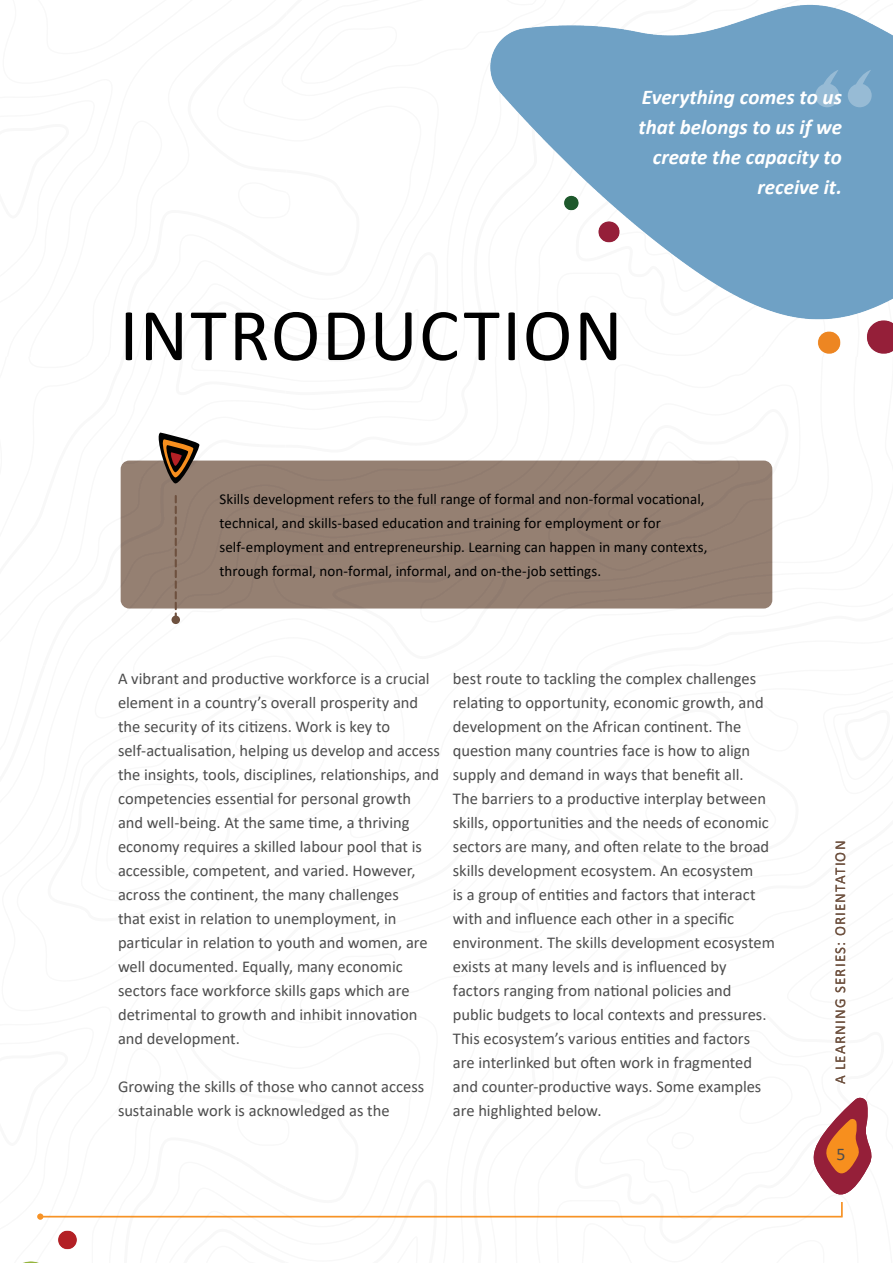
<style>
.page{position:relative;width:893px;height:1263px;background:#fff}
.page>*{position:absolute;margin:0;border:0;box-sizing:border-box;transform-origin:0 0}
.t1{font:75px "Calibri";letter-spacing:.02em;color:#000}
.t2{font:italic 700 21px/30px "Calibri";color:#fff;text-align:right}
.t3{font:17.85px "Calibri";color:#4d4d4d}
.t4{font:16.5px/24px "Calibri";color:#4d4d4d}
.t5{font:15px/24px "Calibri";color:#000}
.t6{font:15px "Calibri";letter-spacing:.075em;color:#6e513f}
</style>
<div class="page">
<img style="left:23px;top:4px;width:870px;height:1259px">
<div style="left:121px;top:461px;width:651px;height:147px;background:#958072;border-radius:9px"></div>
<svg style="left:153px;top:433px;width:47px;height:50px"></svg>
<svg style="left:175px;top:496px;width:2px;height:119px"></svg>
<div style="left:172px;top:615px;width:8px;height:9px;background:#6e513f;border-radius:50%"></div>
<svg style="left:37px;top:1096px;width:839px;height:123px"></svg>
<svg style="left:848px;top:70px;width:24px;height:37px"></svg>
<svg style="left:815px;top:70px;width:24px;height:37px"></svg>
<p class="t2" style="left:638px;top:81px;width:205px">Everything comes to us that belongs to us if we create the capacity to receive it.</p>
<h1 class="t1" style="left:119px;top:283px;width:505px">INTRODUCTION</h1>
<p class="t5" style="left:220px;top:487px;width:489px">Skills development refers to the full range of formal and non-formal vocational, technical, and skills-based education and training for employment or for self-employment and entrepreneurship. Learning can happen in many contexts, through formal, non-formal, informal, and on-the-job settings.</p>
<p class="t4" style="left:118px;top:666px;width:324px">A vibrant and productive workforce is a crucial element in a country’s overall prosperity and the security of its citizens. Work is key to self-actualisation, helping us develop and access the insights, tools, disciplines, relationships, and competencies essential for personal growth and well-being. At the same time, a thriving economy requires a skilled labour pool that is accessible, competent, and varied. However, across the continent, the many challenges<br>that exist in relation to unemployment, in particular in relation to youth and women, are well documented. Equally, many economic sectors face workforce skills gaps which are detrimental to growth and inhibit innovation and development.</p>
<p class="t4" style="left:118px;top:1074px;width:308px">Growing the skills of those who cannot access sustainable work is acknowledged as the</p>
<p class="t4" style="left:453px;top:666px;width:324px">best route to tackling the complex challenges relating to opportunity, economic growth, and development on the African continent. The question many countries face is how to align supply and demand in ways that benefit all.<br>The barriers to a productive interplay between skills, opportunities and the needs of economic sectors are many, and often relate to the broad skills development ecosystem. An ecosystem<br>is a group of entities and factors that interact with and influence each other in a specific environment. The skills development ecosystem exists at many levels and is influenced by factors ranging from national policies and public budgets to local contexts and pressures.<br>This ecosystem’s various entities and factors are interlinked but often work in fragmented and counter-productive ways. Some examples are highlighted below.</p>
<p class="t6" style="left:830px;top:1084px;width:245px;rotate:-90deg">A LEARNING SERIES: ORIENTATION</p>
<p class="t3" style="left:836px;top:1141px;width:11px">5</p>
</div>
